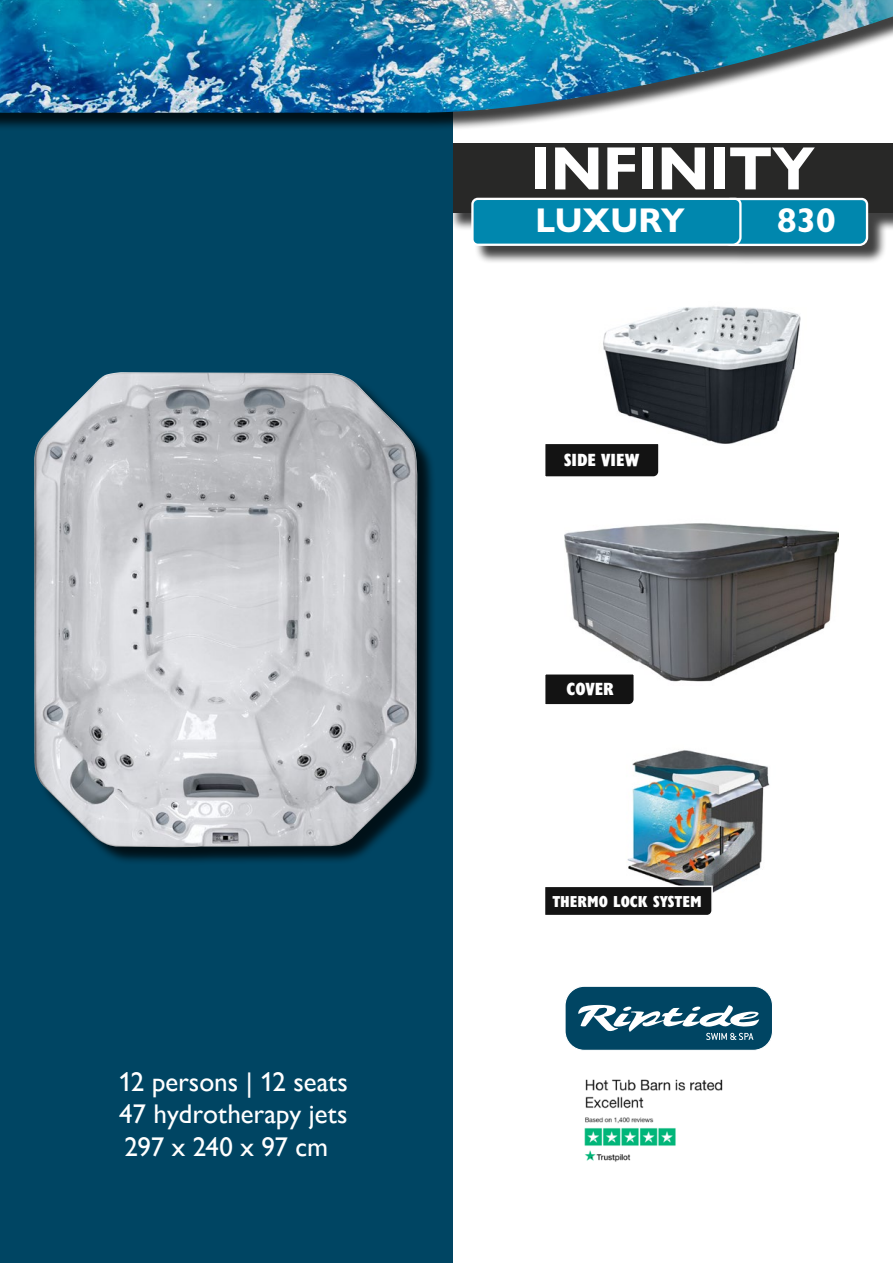
<style>
.page{position:relative;width:893px;height:1263px;background:#fff}
.page>*{position:absolute;margin:0;border:0;box-sizing:border-box;transform-origin:0 0}
.t1{font:700 61.5px "Gill Sans Nova";color:#fff}
.t2{font:700 34.5px "Gill Sans Nova";color:#fff}
.t3{font:27px/32.4px "Gill Sans Nova";color:#fff;text-align:justify}
.t4{font:800 condensed 18.15px "Gill Sans Nova";color:#fff}
.t5{font:800 condensed 16.35px "Gill Sans Nova";color:#fff}
</style>
<div class="page">
<div style="left:449px;top:146px;width:444px;height:119px;background:#000;opacity:.75"></div>
<div style="left:446px;top:143px;width:447px;height:70px;background:#282827"></div>
<svg style="left:470px;top:197px;width:399px;height:50px;background:#1d90b1"></svg>
<div style="left:0;top:0;width:453px;height:1263px;background:#004563"></div>
<div style="left:0;top:2px;width:893px;height:129px;background:#000;opacity:.75"></div>
<img style="left:0;top:0;width:893px;height:113px">
<div style="left:565px;top:986px;width:207px;height:64px;background:#004563;border-radius:19px"></div>
<div style="left:564px;top:986px;width:209px;height:65px;border:1px solid #fff;border-radius:19px"></div>
<svg style="left:578px;top:1005px;width:181px;height:35px"></svg>
<img style="left:584px;top:1079px;width:139px;height:83px">
<img style="left:627px;top:750px;width:143px;height:142px">
<svg style="left:545px;top:885px;width:169px;height:30px;background:#272727"></svg>
<img style="left:565px;top:523px;width:274px;height:159px">
<svg style="left:545px;top:672px;width:91px;height:33px;background:#323232"></svg>
<div style="left:37px;top:374px;width:399px;height:492px;background:#000;opacity:.75"></div>
<img style="left:34px;top:372px;width:383px;height:475px">
<img style="left:603px;top:306px;width:198px;height:138px">
<svg style="left:545px;top:441px;width:116px;height:36px;background:#313131"></svg>
<p class="t3" style="left:119px;top:1066px;width:231px">12 persons | 12 seats 47 hydrotherapy jets 297 x 240 x 97 cm</p>
<h1 class="t1" style="left:531px;top:130px;width:285px">INFINITY</h1>
<p class="t2" style="left:535px;top:199px;width:151px">LUXURY</p>
<p class="t2" style="left:777px;top:199px;width:60px">830</p>
<p class="t4" style="left:564px;top:449px;width:77px">SIDE VIEW</p>
<p class="t4" style="left:567px;top:678px;width:49px">COVER</p>
<p class="t5" style="left:552px;top:891px;width:151px">THERMO LOCK SYSTEM</p>
</div>
